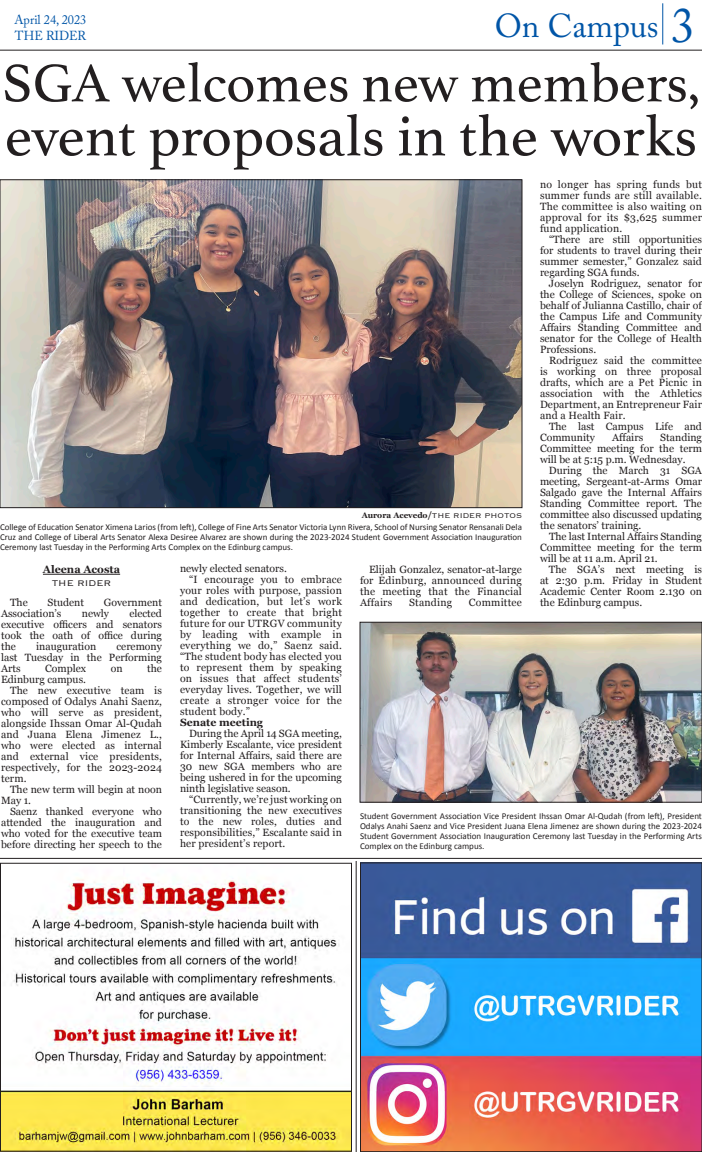
<style>
.page{position:relative;width:702px;height:1152px;background:#fff}
.page>*{position:absolute;margin:0;border:0;box-sizing:border-box;transform-origin:0 0}
.t1{font:59px "Athelas";color:#231f20}
.t2{font:56px "Athelas";color:#231f20}
.t3{font:49.3px "Adobe Caslon Pro";color:#0055a7;scale:.95 1}
.t4{font:33px "Adobe Caslon Pro";color:#0055a7}
.t5{font:13px "Adobe Caslon Pro";color:#0055a7;scale:.95 1}
.Normal__Web{font:300 10.8px "Copperplate";color:#231f20}
.Normal__Web-2{font:700 10.7px "Georgia";color:#231f20}
.t6{font:10.5px/11px "Georgia";color:#231f20;text-align:justify}
.t7{font:10.5px "Georgia";letter-spacing:.02em;color:#231f20}
.t8{font:700 10.5px "Georgia";color:#231f20}
.t9{font:9px/9.9px "Calibri";color:#231f20;text-align:justify}
.t10{font:300 9px "Copperplate";color:#231f20}
.s1{font-family:"Georgia";font-weight:700;font-size:8px}
.s2{font-family:"Georgia";font-weight:700}
</style>
<div class="page">
<hr style="left:662px;top:3px;width:1px;height:42px;background:#0055a7">
<hr style="left:0;top:50px;width:702px;height:1px;background:#231f20">
<hr style="left:0;top:858px;width:702px;height:1px;background:#231f20">
<hr style="left:356px;top:861px;width:1px;height:291px;background:#231f20">
<img style="left:362px;top:624px;width:338px;height:177px">
<div style="left:360px;top:622px;width:342px;height:181px;border:1px solid #231f20"></div>
<img style="left:2px;top:181px;width:518px;height:325px">
<hr style="left:43px;top:574px;width:77px;height:1px;background:#231f20">
<img style="left:2px;top:878px;width:348px;height:272px">
<div style="left:0;top:863px;width:352px;height:289px;border:1px solid #231f20"></div>
<img style="left:362px;top:864px;width:338px;height:286px">
<div style="left:360px;top:862px;width:342px;height:290px;border:1px solid #231f20"></div>
<p class="t5" style="left:15px;top:12px;width:77px">April 24, 2023</p>
<p class="t5" style="left:15px;top:28px;width:77px">THE RIDER</p>
<p class="t4" style="left:495px;top:6px;width:165px">On Campus</p>
<p class="t3" style="left:671px;top:-4px;width:26px">3</p>
<p class="t2" style="left:2px;top:38px;width:700px">SGA welcomes new members,</p>
<p class="t1" style="left:5px;top:89px;width:694px">event proposals in the works</p>
<p class="t6" style="left:540px;top:178px;width:163px">no longer has spring funds but summer funds are still available.<br>The committee is also waiting on approval for its $3,625 summer fund application.</p>
<p class="t6" style="left:540px;top:233px;width:163px;text-indent:9px">“There are still opportunities for students to travel during their summer semester,” Gonzalez said regarding SGA funds.</p>
<p class="t6" style="left:540px;top:277px;width:164px;text-indent:9px">Joselyn Rodriguez, senator for the College of Sciences, spoke on behalf of Julianna Castillo, chair of the Campus Life and Community Affairs Standing Committee and senator for the College of Health Professions.</p>
<p class="t6" style="left:540px;top:354px;width:163px;text-indent:9px">Rodriguez said the committee is working on three proposal drafts, which are a Pet Picnic in association with the Athletics Department, an Entrepreneur Fair and a Health Fair.</p>
<p class="t6" style="left:540px;top:420px;width:163px;text-indent:9px">The last Campus Life and<br>Community</p>
<p class="t6" style="left:540px;top:431px;width:163px;text-indent:120px">Standing Committee meeting for the term will be at 5:15 p.m. Wednesday.</p>
<p class="t6" style="left:540px;top:464px;width:164px;text-indent:9px">During the March 31 SGA meeting, Sergeant-at-Arms Omar Salgado gave the Internal Affairs Standing Committee report. The committee also discussed updating the senators’ training.</p>
<p class="t6" style="left:540px;top:530px;width:163px;text-indent:9px">The last Internal Affairs Standing Committee meeting for the term will be at 11 a.m. April 21.</p>
<p class="t6" style="left:540px;top:563px;width:164px;text-indent:9px">The SGA’s next meeting is at 2:30 p.m. Friday in Student Academic Center Room 2.130 on the Edinburg campus.</p>
<p class="t6" style="left:612px;top:431px;width:33px">Affairs</p>
<p class="t10" style="left:362px;top:510px;width:162px"><span class="s1">Aurora Acevedo</span><span class="s2">/</span>THE RIDER PHOTOS</p>
<p class="t9" style="left:0;top:522px;width:524px">College of Education Senator Ximena Larios (from left), College of Fine Arts Senator Victoria Lynn Rivera, School of Nursing Senator Rensanali Dela Cruz and College of Liberal Arts Senator Alexa Desiree Alvarez are shown during the 2023-2024 Student Government Association Inauguration Ceremony last Tuesday in the Performing Arts Complex on the Edinburg campus.</p>
<p class="Normal__Web-2" style="left:43px;top:562px;width:79px">Aleena Acosta</p>
<p class="Normal__Web" style="left:52px;top:576px;width:61px">THE RIDER</p>
<p class="t6" style="left:180px;top:562px;width:108px">newly elected senators.</p>
<p class="t6" style="left:180px;top:573px;width:163px;text-indent:9px">“I encourage you to embrace your roles with purpose, passion and dedication, but let’s work together to create that bright future for our UTRGV community by leading with example in everything we do,” Saenz said. “The student body has elected you to represent them by speaking on issues that affect students’ everyday lives. Together, we will create a stronger voice for the student body.”</p>
<p class="t8" style="left:180px;top:714px;width:85px">Senate meeting</p>
<p class="t6" style="left:180px;top:727px;width:164px;text-indent:9px">During the April 14 SGA meeting, Kimberly Escalante, vice president for Internal Affairs, said there are 30 new SGA members who are being ushered in for the upcoming ninth legislative season.</p>
<p class="t6" style="left:180px;top:793px;width:163px;text-indent:9px">“Currently, we’re just working on transitioning the new executives to the new roles, duties and responsibilities,” Escalante said in her president’s report.</p>
<p class="t6" style="left:360px;top:564px;width:163px;text-indent:9px">Elijah Gonzalez, senator-at-large for Edinburg, announced during the meeting that the Financial Affairs</p>
<p class="t7" style="left:409px;top:595px;width:45px">Standing</p>
<p class="t7" style="left:469px;top:595px;width:55px">Committee</p>
<p class="t6" style="left:10px;top:597px;width:19px">The</p>
<p class="t6" style="left:48px;top:597px;width:38px">Student</p>
<p class="t6" style="left:104px;top:597px;width:60px">Government</p>
<p class="t6" style="left:1px;top:608px;width:62px">Association’s</p>
<p class="t6" style="left:82px;top:608px;width:29px">newly</p>
<p class="t6" style="left:1px;top:608px;width:162px;text-indent:128px">elected executive officers and senators took the oath of office during the</p>
<p class="t6" style="left:36px;top:641px;width:62px">inauguration</p>
<p class="t6" style="left:1px;top:641px;width:162px;text-indent:115px">ceremony last Tuesday in the Performing Arts</p>
<p class="t6" style="left:45px;top:663px;width:43px">Complex</p>
<p class="t6" style="left:111px;top:663px;width:13px">on</p>
<p class="t6" style="left:147px;top:663px;width:16px">the</p>
<p class="t6" style="left:1px;top:674px;width:86px">Edinburg campus.</p>
<p class="t6" style="left:1px;top:685px;width:162px;text-indent:9px">The new executive team is composed of Odalys Anahi Saenz, who will serve as president, alongside Ihssan Omar Al-Qudah and Juana Elena Jimenez L., who were elected as internal and external vice presidents, respectively, for the 2023-2024 term.</p>
<p class="t6" style="left:1px;top:784px;width:162px;text-indent:9px">The new term will begin at noon<br>May 1.</p>
<p class="t6" style="left:1px;top:806px;width:162px;text-indent:9px">Saenz thanked everyone who attended the inauguration and who voted for the executive team before directing her speech to the</p>
<p class="t9" style="left:360px;top:811px;width:344px">Student Government Association Vice President Ihssan Omar Al-Qudah (from left), President Odalys Anahi Saenz and Vice President Juana Elena Jimenez are shown during the 2023-2024<br>Student Government Association Inauguration Ceremony last Tuesday in the Performing Arts Complex on the Edinburg campus.</p>
</div>
